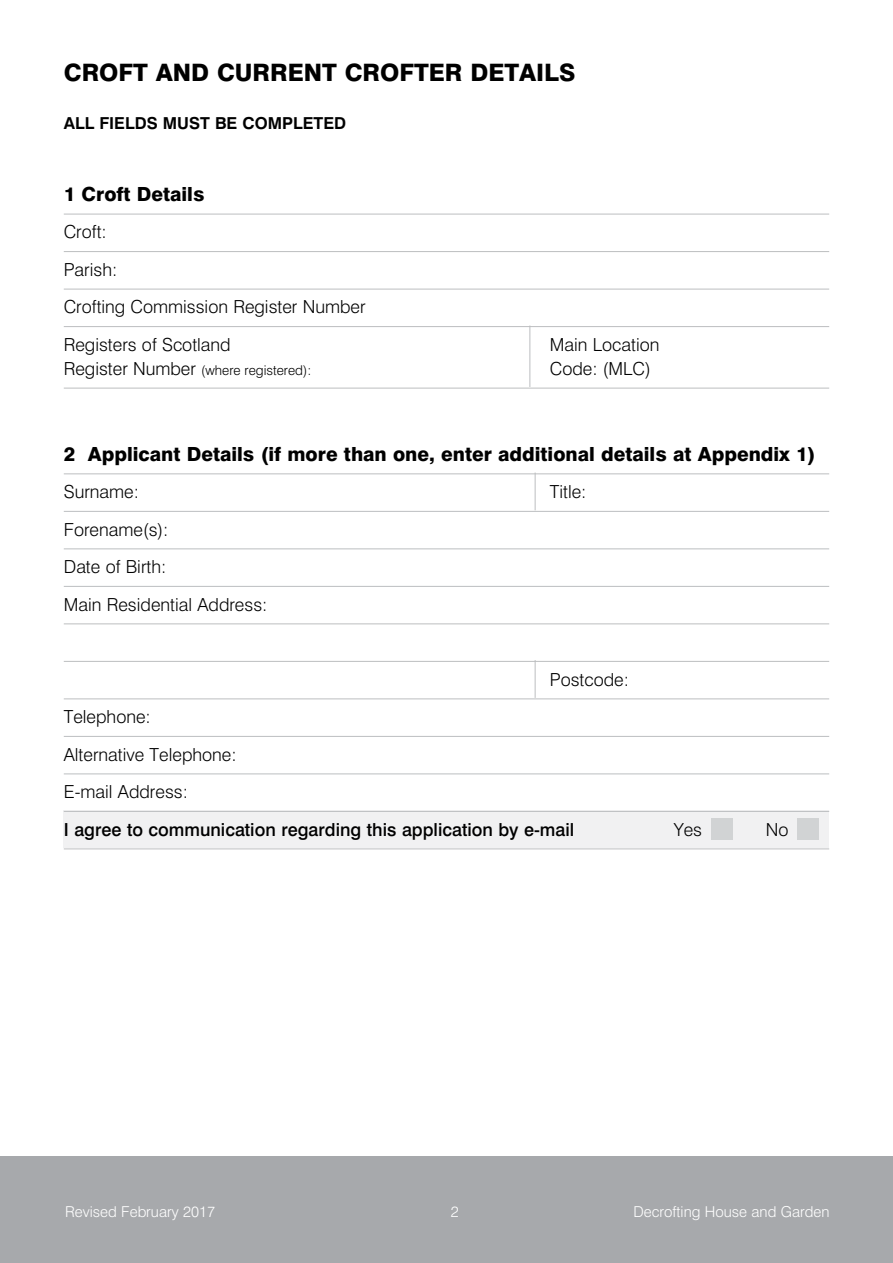
<style>
.page{position:relative;width:893px;height:1263px;background:#fff}
.page>*{position:absolute;margin:0;border:0;box-sizing:border-box;transform-origin:0 0}
.t1{font:800 24px "Swiss 721 BT";color:#000}
.t2{font:800 19.5px "Swiss 721 BT";color:#000}
.t3{font:300 18px/37.5px "Swiss 721 BT";color:#000}
.t4{font:500 18px "Swiss 721 BT";color:#000}
.t5{font:700 16.5px "Swiss 721 BT";color:#000}
.t6{font:300 15px "Swiss 721 BT";color:#fff}
.t7{font:300 13.5px "Swiss 721 BT";color:#000}
.s1{font-size:18px}
</style>
<div class="page">
<div style="left:0;top:1157px;width:893px;height:106px;background:#a7a9ac"></div>
<div style="left:64px;top:810px;width:765px;height:38px;background:#f1f1f2"></div>
<hr style="left:64px;top:214px;width:765px;height:1px;background:#bcbec0">
<hr style="left:64px;top:251px;width:765px;height:1px;background:#bcbec0">
<hr style="left:64px;top:289px;width:765px;height:1px;background:#bcbec0">
<hr style="left:64px;top:326px;width:765px;height:1px;background:#bcbec0">
<hr style="left:64px;top:388px;width:765px;height:1px;background:#bcbec0">
<hr style="left:64px;top:473px;width:765px;height:1px;background:#bcbec0">
<hr style="left:64px;top:511px;width:765px;height:1px;background:#bcbec0">
<hr style="left:64px;top:548px;width:765px;height:1px;background:#bcbec0">
<hr style="left:64px;top:586px;width:765px;height:1px;background:#bcbec0">
<hr style="left:64px;top:623px;width:765px;height:1px;background:#bcbec0">
<hr style="left:64px;top:661px;width:765px;height:1px;background:#bcbec0">
<hr style="left:64px;top:698px;width:765px;height:1px;background:#bcbec0">
<hr style="left:64px;top:736px;width:765px;height:1px;background:#bcbec0">
<hr style="left:64px;top:773px;width:765px;height:1px;background:#bcbec0">
<hr style="left:64px;top:811px;width:765px;height:1px;background:#bcbec0">
<hr style="left:64px;top:848px;width:765px;height:1px;background:#bcbec0">
<div style="left:711px;top:818px;width:21px;height:22px;background:#d1d3d4"></div>
<div style="left:797px;top:818px;width:21px;height:22px;background:#d1d3d4"></div>
<hr style="left:529px;top:325px;width:1px;height:62px;background:#bcbec0">
<hr style="left:535px;top:472px;width:1px;height:38px;background:#bcbec0">
<hr style="left:535px;top:660px;width:1px;height:38px;background:#bcbec0">
<h1 class="t1" style="left:64px;top:58px;width:513px">CROFT AND CURRENT CROFTER DETAILS</h1>
<p class="t5" style="left:64px;top:113px;width:284px">ALL FIELDS MUST BE COMPLETED</p>
<p class="t2" style="left:64px;top:182px;width:142px">1 Croft Details</p>
<p class="t3" style="left:64px;top:213px;width:303px">Croft:<br>Parish:<br>Crofting Commission Register Number<br>Registers of Scotland</p>
<p class="t3" style="left:550px;top:326px;width:111px">Main Location</p>
<p class="t7" style="left:64px;top:362px;width:249px"><span class="s1">Register Number</span> (where registered):</p>
<p class="t3" style="left:550px;top:350px;width:102px">Code: (MLC)</p>
<p class="t2" style="left:64px;top:442px;width:753px">2 Applicant Details (if more than one, enter additional details at Appendix 1)</p>
<p class="t3" style="left:64px;top:473px;width:77px">Surname:</p>
<p class="t3" style="left:550px;top:473px;width:38px">Title:</p>
<p class="t3" style="left:64px;top:510px;width:205px">Forename(s):<br>Date of Birth:<br>Main Residential Address:</p>
<p class="t3" style="left:550px;top:660px;width:81px">Postcode:</p>
<p class="t3" style="left:64px;top:698px;width:174px">Telephone:<br>Alternative Telephone:<br>E-mail Address:</p>
<p class="t4" style="left:64px;top:818px;width:512px">I agree to communication regarding this application by e-mail</p>
<p class="t3" style="left:674px;top:810px;width:30px">Yes</p>
<p class="t3" style="left:766px;top:810px;width:24px">No</p>
<p class="t6" style="left:65px;top:1203px;width:151px">Revised February 2017</p>
<p class="t6" style="left:451px;top:1203px;width:9px">2</p>
<p class="t6" style="left:633px;top:1203px;width:198px">Decrofting House and Garden</p>
</div>
